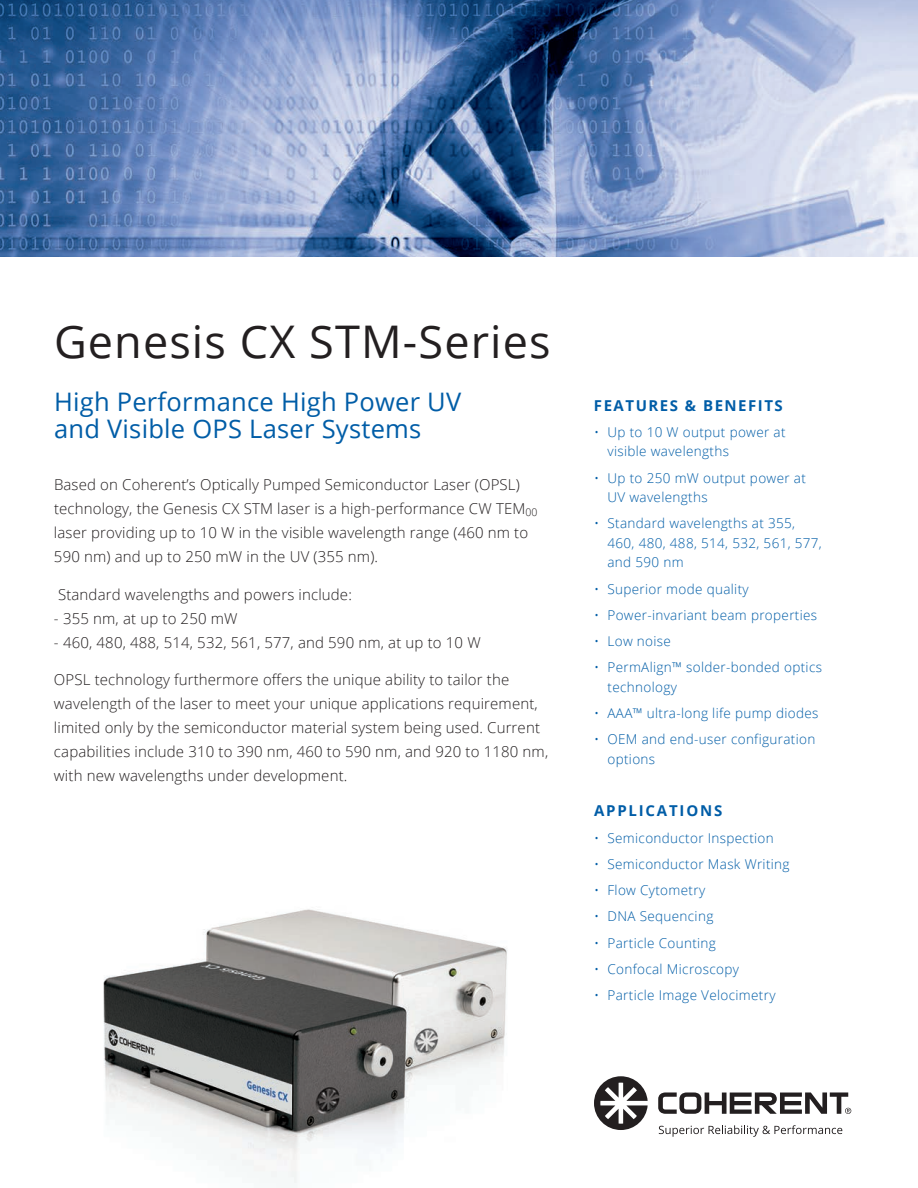
<style>
.page{position:relative;width:918px;height:1188px;background:#fff}
.page>*{position:absolute;margin:0;border:0;box-sizing:border-box;transform-origin:0 0}
.t1{font:45px "Open Sans";letter-spacing:.025em;color:#231f20}
.Subtitle{font:25.5px/27px "Open Sans";letter-spacing:.01em;color:#015da7}
.Body{font:300 15px/24px "Open Sans";letter-spacing:.01em;color:#231f20}
.FEATURES_BENEFITS_AP{font:700 15px "Open Sans";letter-spacing:.1em;color:#015da7}
.FEATURES_BENEFITS_AP-2{font:700 15px "Open Sans";letter-spacing:.12em;color:#015da7}
.Bullets{font:300 13.5px/19.5px "Open Sans";letter-spacing:.025em;color:#015da7}
</style>
<div class="page">
<svg style="left:659px;top:1125px;width:183px;height:12px"></svg>
<svg style="left:658px;top:1092px;width:193px;height:22px"></svg>
<svg style="left:594px;top:1076px;width:54px;height:54px"></svg>
<img style="left:0;top:0;width:918px;height:256px">
<img style="left:103px;top:909px;width:404px;height:274px">
<p class="t1" style="left:54px;top:311px;width:498px">Genesis CX STM-Series</p>
<p class="Subtitle" style="left:54px;top:387px;width:409px">High Performance High Power UV and Visible OPS Laser Systems</p>
<p class="Body" style="left:54px;top:472px;width:485px">Based on Coherent’s Optically Pumped Semiconductor Laser (OPSL) technology, the Genesis CX STM laser is a high-performance CW TEM<sub>00 </sub>laser providing up to 10 W in the visible wavelength range (460 nm to 590 nm) and up to 250 mW in the UV (355 nm).</p>
<p class="Body" style="left:58px;top:582px;width:295px">Standard wavelengths and powers include:</p>
<p class="Body" style="left:54px;top:606px;width:185px">- 355 nm, at up to 250 mW</p>
<p class="Body" style="left:54px;top:630px;width:428px">- 460, 480, 488, 514, 532, 561, 577, and 590 nm, at up to 10 W</p>
<p class="Body" style="left:54px;top:667px;width:496px">OPSL technology furthermore offers the unique ability to tailor the wavelength of the laser to meet your unique applications requirement, limited only by the semiconductor material system being used. Current capabilities include 310 to 390 nm, 460 to 590 nm, and 920 to 1180 nm, with new wavelengths under development.</p>
<p class="FEATURES_BENEFITS_AP" style="left:594px;top:395px;width:190px">FEATURES &amp; BENEFITS</p>
<p class="Bullets" style="left:608px;top:422px;width:180px;text-indent:-14px">• Up to 10 W output power at visible wavelengths</p>
<p class="Bullets" style="left:608px;top:468px;width:200px;text-indent:-14px">• Up to 250 mW output power at<br>UV wavelengths</p>
<p class="Bullets" style="left:608px;top:513px;width:216px;text-indent:-14px">• Standard wavelengths at 355,<br>460, 480, 488, 514, 532, 561, 577, and 590 nm</p>
<p class="Bullets" style="left:594px;top:579px;width:156px">• Superior mode quality</p>
<p class="Bullets" style="left:594px;top:605px;width:225px">• Power-invariant beam properties</p>
<p class="Bullets" style="left:594px;top:631px;width:78px">• Low noise</p>
<p class="Bullets" style="left:608px;top:657px;width:216px;text-indent:-14px">• PermAlign™ solder-bonded optics technology</p>
<p class="Bullets" style="left:594px;top:703px;width:226px">• AAA™ ultra-long life pump diodes</p>
<p class="Bullets" style="left:608px;top:729px;width:209px;text-indent:-13px">• OEM and end-user configuration options</p>
<p class="FEATURES_BENEFITS_AP-2" style="left:594px;top:800px;width:130px">APPLICATIONS</p>
<p class="Bullets" style="left:594px;top:828px;width:181px">• Semiconductor Inspection</p>
<p class="Bullets" style="left:594px;top:854px;width:197px">• Semiconductor Mask Writing</p>
<p class="Bullets" style="left:594px;top:880px;width:113px">• Flow Cytometry</p>
<p class="Bullets" style="left:594px;top:906px;width:121px">• DNA Sequencing</p>
<p class="Bullets" style="left:594px;top:933px;width:123px">• Particle Counting</p>
<p class="Bullets" style="left:594px;top:959px;width:147px">• Confocal Microscopy</p>
<p class="Bullets" style="left:594px;top:985px;width:183px">• Particle Image Velocimetry</p>
</div>
